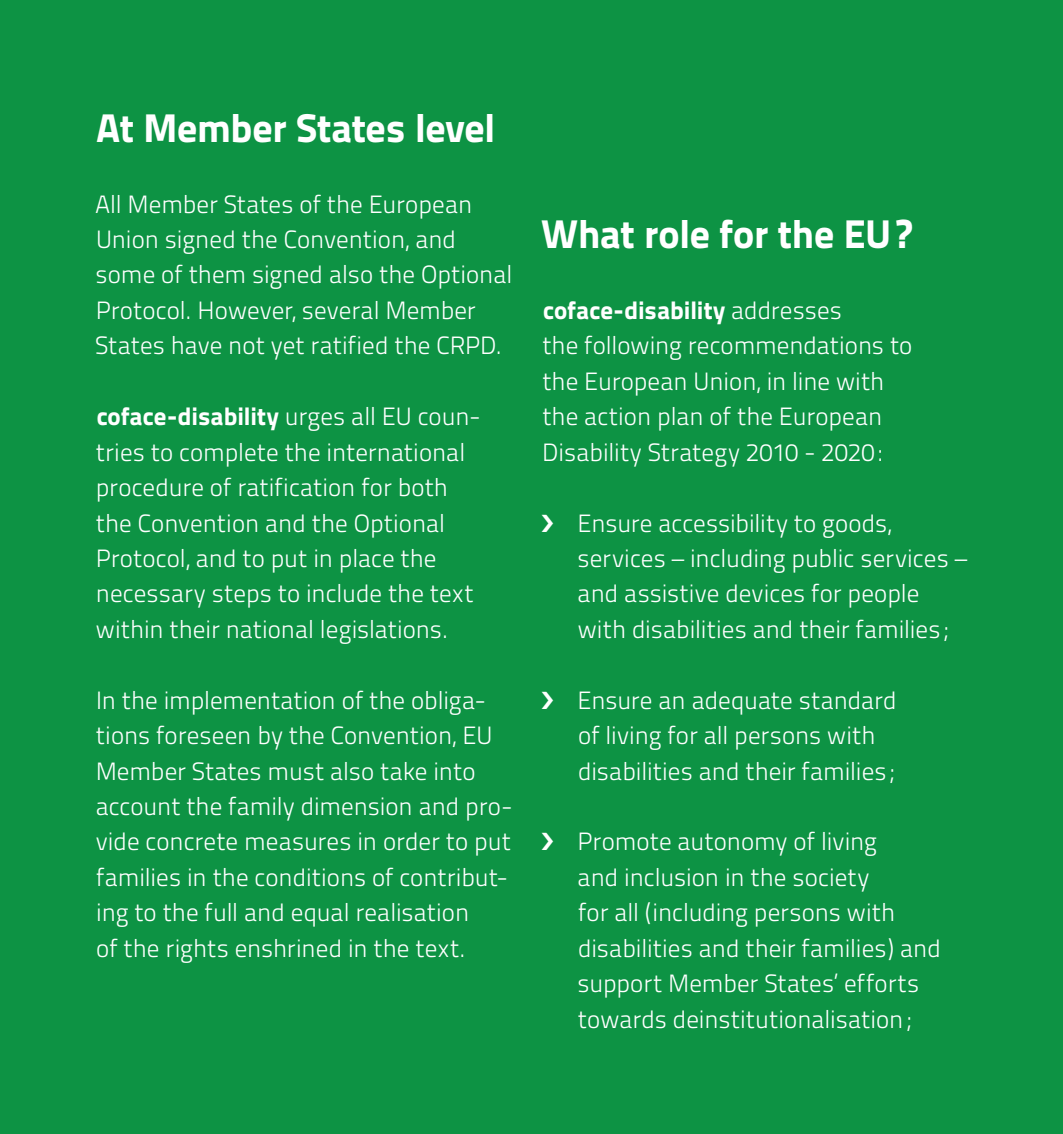
<style>
.page{position:relative;width:1063px;height:1134px;background:#0d9344}
.page>*{position:absolute;margin:0;border:0;box-sizing:border-box;transform-origin:0 0}
.t1{font:40px "Titillium Text 25 L 999 wt";letter-spacing:-.005em;color:#fff}
.t2{font:25px/35.5px "Titillium Text 25 L 250 wt";color:#fff}
.t3{font:25px "Titillium Text 25 L 999 wt";color:#fff}
.s1{font-family:"Titillium Text 25 L 250 wt"}
</style>
<div class="page">
<h1 class="t1" style="left:96px;top:96px;width:401px">At Member States level</h1>
<p class="t2" style="left:95px;top:185px;width:419px">All Member States of the European Union signed the Convention, and some of them signed also the Optional Protocol. However, several Member States have not yet ratified the CRPD.</p>
<p class="t3" style="left:97px;top:397px;width:385px">coface-disability <span class="s1">urges all EU coun-</span></p>
<p class="t2" style="left:96px;top:433px;width:379px">tries to complete the international procedure of ratification for both the Convention and the Optional Protocol, and to put in place the necessary steps to include the text within their national legislations.</p>
<p class="t2" style="left:96px;top:681px;width:418px">In the implementation of the obliga&shy;tions foreseen by the Convention, EU Member States must also take into account the family dimension and pro&shy;vide concrete measures in order to put families in the conditions of contribut&shy;ing to the full and equal realisation<br>of the rights enshrined in the text.</p>
<h1 class="t1" style="left:541px;top:203px;width:372px">What role for the EU?</h1>
<p class="t3" style="left:543px;top:290px;width:300px">coface-disability <span class="s1">addresses</span></p>
<p class="t2" style="left:542px;top:327px;width:372px">the following recommendations to the European Union, in line with the action plan of the European<br>Disability Strategy 2010 - 2020:</p>
<p class="t2" style="left:577px;top:504px;width:391px">Ensure accessibility to goods, services – including public services – and assistive devices for people with disabilities and their families ;</p>
<p class="t2" style="left:578px;top:681px;width:321px">Ensure an adequate standard of living for all persons with disabilities and their families ;</p>
<p class="t2" style="left:577px;top:823px;width:365px">Promote autonomy of living<br>and inclusion in the society<br>for all (including persons with disabilities and their families) and support Member States’ efforts towards deinstitutionalisation;</p>
</div>
